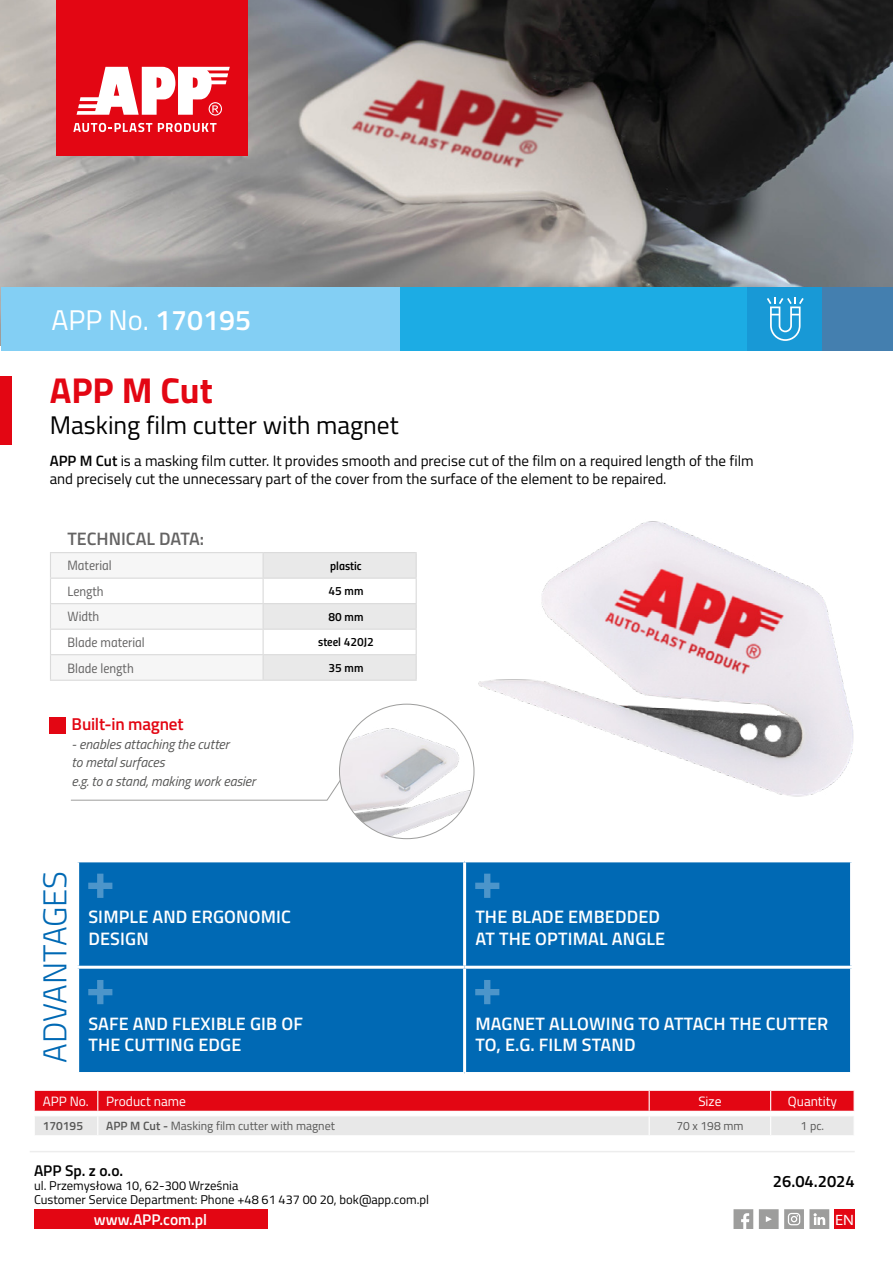
<style>
.page{position:relative;width:893px;height:1263px;background:#fff}
.page>*{position:absolute;margin:0;border:0;box-sizing:border-box;transform-origin:0 0}
.t1{font:700 36px "Titillium";color:#e30613}
.t2{font:300 33px "Titillium";letter-spacing:-.005em;color:#0069b4}
.t3{font:28.5px "Titillium";color:#fff}
.t4{font:25.5px "Titillium";color:#000}
.t5{font:600 18px/21.6px "Titillium";letter-spacing:.01em;color:#fff}
.t6{font:600 18px "Titillium";color:#646363}
.t7{font:600 17.25px "Titillium";letter-spacing:-.015em;color:#e30613}
.t8{font:600 16.5px "Titillium";color:#000}
.t9{font:600 15.45px "Titillium";color:#fff}
.t10{font:600 15.45px "Titillium";color:#000}
.t11{font:15px/18px "Titillium";color:#000}
.t12{font:semi-expanded 15px "Myriad Pro";color:#fff}
.t13{font:italic 13.8px/18.9px "Titillium";letter-spacing:-.005em;color:#575756}
.t14{font:13.5px "Titillium Regular Upright";color:#646363}
.t15{font:13.5px "Titillium";color:#fff}
.t16{font:12.75px/14.1px "Titillium";color:#000}
.t17{font:12px "Titillium";color:#575756}
.t18{font:12px "Titillium Semibold Upright";color:#000}
.t19{font:600 12px "Titillium";color:#575756}
.s1{font-weight:600}
</style>
<div class="page">
<img style="left:0;top:0;width:893px;height:345px">
<img style="left:474px;top:521px;width:379px;height:276px">
<svg style="left:733px;top:1209px;width:20px;height:20px"></svg>
<svg style="left:759px;top:1209px;width:70px;height:20px"></svg>
<div style="left:834px;top:1209px;width:21px;height:20px;background:#e30613"></div>
<hr style="left:30px;top:1151px;width:825px;height:1px;background:#ededed">
<div style="left:56px;top:0;width:191px;height:156px;background:#e30613"></div>
<svg style="left:73px;top:123px;width:79px;height:9px"></svg>
<svg style="left:158px;top:123px;width:59px;height:9px"></svg>
<svg style="left:77px;top:67px;width:153px;height:49px"></svg>
<div style="left:728px;top:287px;width:97px;height:64px;background:#1899d6"></div>
<div style="left:399px;top:287px;width:348px;height:64px;background:#1cace4"></div>
<div style="left:1px;top:287px;width:399px;height:64px;background:#83cff4"></div>
<div style="left:823px;top:287px;width:70px;height:64px;background:#447faf"></div>
<div style="left:0;top:376px;width:11px;height:69px;background:#e30613"></div>
<svg style="left:34px;top:1090px;width:821px;height:45px;background:#e9888d"></svg>
<div style="left:79px;top:862px;width:771px;height:210px;background:#0069b4"></div>
<hr style="left:463px;top:862px;width:3px;height:104px;background:#fff">
<hr style="left:463px;top:969px;width:3px;height:103px;background:#fff">
<hr style="left:76px;top:966px;width:389px;height:3px;background:#fff">
<hr style="left:465px;top:966px;width:388px;height:3px;background:#fff">
<svg style="left:88px;top:874px;width:24px;height:24px"></svg>
<svg style="left:475px;top:874px;width:24px;height:24px"></svg>
<svg style="left:88px;top:980px;width:24px;height:24px"></svg>
<svg style="left:475px;top:980px;width:24px;height:24px"></svg>
<hr style="left:50px;top:680px;width:213px;height:1px;background:#dadada">
<hr style="left:263px;top:680px;width:154px;height:1px;background:#dadada">
<svg style="left:50px;top:552px;width:367px;height:128px"></svg>
<div style="left:50px;top:717px;width:16px;height:16px;background:#e30613"></div>
<div style="left:34px;top:1209px;width:233px;height:20px;background:#e30613"></div>
<svg style="left:71px;top:780px;width:270px;height:21px"></svg>
<img style="left:339px;top:704px;width:135px;height:135px;border-radius:67px">
<svg style="left:767px;top:297px;width:37px;height:44px"></svg>
<h3 class="t3" style="left:52px;top:299px;width:201px">APP No. <span class="s1">170195</span></h3>
<h1 class="t1" style="left:50px;top:363px;width:165px">APP M Cut</h1>
<h3 class="t4" style="left:50px;top:406px;width:350px">Masking film cutter with magnet</h3>
<p class="t11" style="left:50px;top:451px;width:705px"><span class="s1">APP M Cut</span> is a masking film cutter. It provides smooth and precise cut of the film on a required length of the film and precisely cut the unnecessary part of the cover from the surface of the element to be repaired.</p>
<p class="t6" style="left:68px;top:525px;width:138px">TECHNICAL DATA:</p>
<p class="t14" style="left:68px;top:556px;width:46px">Material</p>
<p class="t18" style="left:330px;top:556px;width:33px">plastic</p>
<p class="t14" style="left:68px;top:581px;width:38px">Length</p>
<p class="t18" style="left:329px;top:582px;width:36px">45 mm</p>
<p class="t14" style="left:68px;top:607px;width:33px">Width</p>
<p class="t18" style="left:329px;top:607px;width:36px">80 mm</p>
<p class="t14" style="left:68px;top:632px;width:79px">Blade material</p>
<p class="t18" style="left:318px;top:633px;width:57px">steel 420J2</p>
<p class="t14" style="left:68px;top:658px;width:68px">Blade length</p>
<p class="t18" style="left:329px;top:659px;width:36px">35 mm</p>
<p class="t7" style="left:72px;top:711px;width:114px">Built-in magnet</p>
<p class="t13" style="left:72px;top:734px;width:185px">- enables attaching the cutter<br>to metal surfaces<br>e.g. to a stand, making work easier</p>
<h2 class="t2" style="left:31px;top:1062px;width:193px;rotate:-90deg">ADVANTAGES</h2>
<p class="t5" style="left:88px;top:905px;width:204px">SIMPLE AND ERGONOMIC<br>DESIGN</p>
<p class="t5" style="left:475px;top:905px;width:191px">THE BLADE EMBEDDED<br>AT THE OPTIMAL ANGLE</p>
<p class="t5" style="left:88px;top:1012px;width:216px">SAFE AND FLEXIBLE GIB OF<br>THE CUTTING EDGE</p>
<p class="t5" style="left:475px;top:1012px;width:354px">MAGNET ALLOWING TO ATTACH THE CUTTER<br>TO, E.G. FILM STAND</p>
<p class="t15" style="left:43px;top:1091px;width:48px">APP No.</p>
<p class="t15" style="left:106px;top:1091px;width:81px">Product name</p>
<p class="t15" style="left:698px;top:1091px;width:25px">Size</p>
<p class="t15" style="left:788px;top:1091px;width:51px">Quantity</p>
<p class="t19" style="left:43px;top:1117px;width:42px">170195</p>
<p class="t17" style="left:106px;top:1117px;width:230px"><span class="s1">APP M Cut -</span> Masking film cutter with magnet</p>
<p class="t17" style="left:676px;top:1117px;width:69px">70 x 198 mm</p>
<p class="t17" style="left:801px;top:1117px;width:25px">1 pc.</p>
<p class="t10" style="left:34px;top:1159px;width:91px">APP Sp. z o.o.</p>
<p class="t16" style="left:34px;top:1178px;width:397px">ul. Przemysłowa 10, 62-300 Września<br>Customer Service Department: Phone +48 61 437 00 20, bok@app.com.pl</p>
<p class="t9" style="left:94px;top:1208px;width:115px">www.APP.com.pl</p>
<p class="t8" style="left:773px;top:1169px;width:83px">26.04.2024</p>
<p class="t12" style="left:835px;top:1210px;width:20px">EN</p>
</div>
